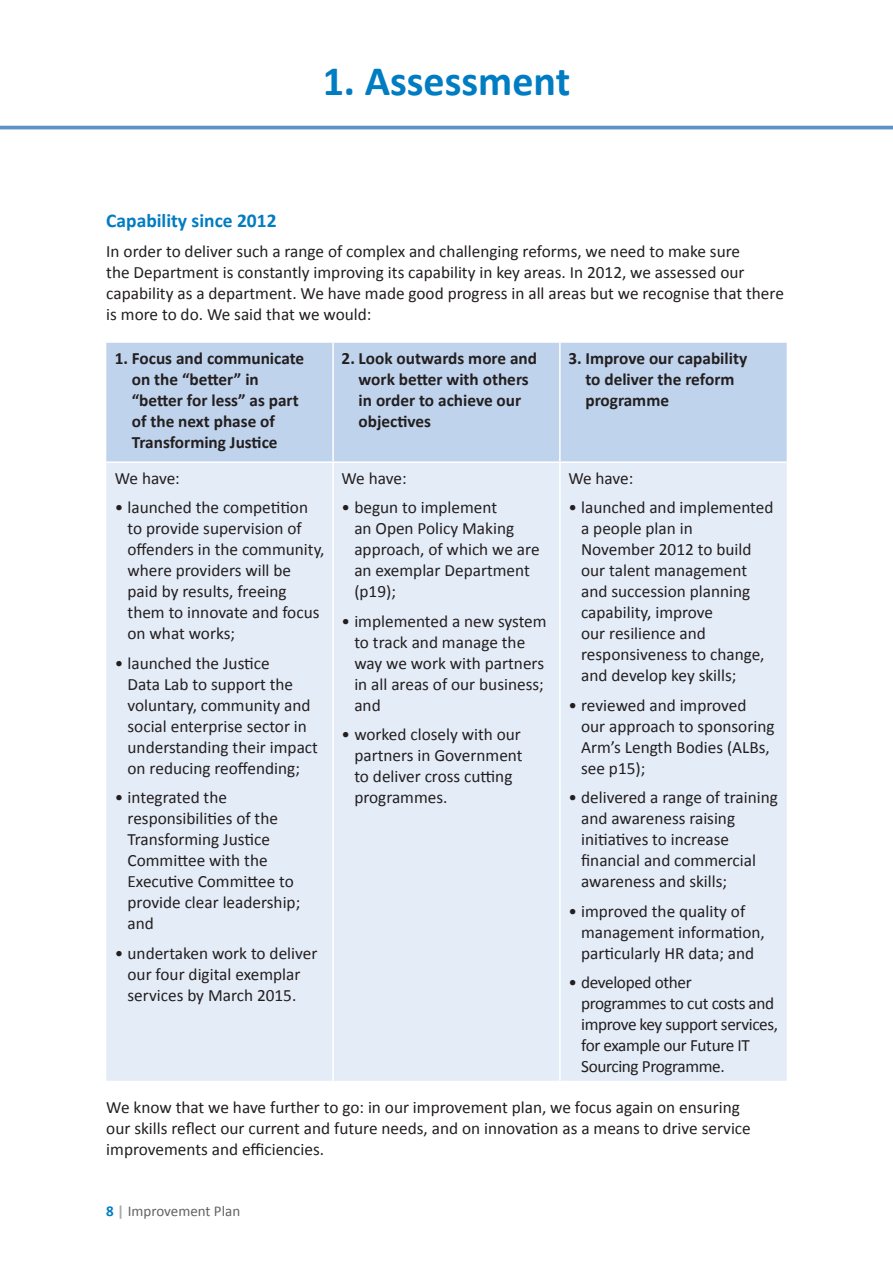
<style>
.page{position:relative;width:893px;height:1263px;background:#fff}
.page>*{position:absolute;margin:0;border:0;box-sizing:border-box;transform-origin:0 0}
.Heading_-_Section{font:700 42px "Calibri";color:#007cc2}
.Heading_-_Sub{font:700 19.5px "Calibri";color:#007cc2}
.Body_copy_-_numbered{font:17.25px/21px "Calibri";color:#231f20}
.Body_Copy{font:17.25px/21px "Calibri";color:#231f20}
.Body_Copy-2{font:700 17.25px/21px "Calibri";color:#231f20}
.Body_copy_-_numbered-2{font:17.25px/21px "Calibri";letter-spacing:-.02em;color:#231f20}
.t1{font:15px "Calibri";color:#636366}
.s1{font-weight:700;color:#007cc2}
.s2{font-weight:700;color:#a8a9ad}
</style>
<div class="page">
<hr style="left:0;top:126px;width:893px;height:3px;background:#5d93c8">
<div style="left:106px;top:343px;width:681px;height:118px;background:#c0d3ec"></div>
<div style="left:106px;top:463px;width:681px;height:618px;background:#e4ecf7"></div>
<hr style="left:332px;top:343px;width:2px;height:118px;background:#fff">
<hr style="left:559px;top:343px;width:2px;height:118px;background:#fff">
<hr style="left:332px;top:463px;width:2px;height:618px;background:#fff">
<hr style="left:559px;top:463px;width:2px;height:618px;background:#fff">
<p class="Heading_-_Section" style="left:323px;top:55px;width:249px">1. Assessment</p>
<p class="Heading_-_Sub" style="left:106px;top:209px;width:172px">Capability since 2012</p>
<p class="Body_Copy" style="left:106px;top:240px;width:679px">In order to deliver such a range of complex and challenging reforms, we need to make sure<br>the Department is constantly improving its capability in key areas. In 2012, we assessed our capability as a department. We have made good progress in all areas but we recognise that there is more to do. We said that we would:</p>
<p class="Body_Copy-2" style="left:132px;top:347px;width:174px;text-indent:-17px">1. Focus and communicate on the “better” in “better for less” as part of the next phase of<br>Transforming Justice</p>
<p class="Body_Copy-2" style="left:359px;top:347px;width:180px;text-indent:-17px">2. Look outwards more and work better with others in order to achieve our objectives</p>
<p class="Body_Copy-2" style="left:585px;top:347px;width:163px;text-indent:-17px">3. Improve our capability to deliver the reform programme</p>
<p class="Body_Copy" style="left:115px;top:467px;width:67px">We have:</p>
<p class="Body_copy_-_numbered" style="left:128px;top:496px;width:199px;text-indent:-13px">• launched the competition to provide supervision of offenders in the community, where providers will be paid by results, freeing them to innovate and focus on what works;</p>
<p class="Body_copy_-_numbered" style="left:128px;top:652px;width:192px;text-indent:-13px">• launched the Justice<br>Data Lab to support the voluntary, community and social enterprise sector in understanding their impact on reducing reoffending;</p>
<p class="Body_copy_-_numbered" style="left:128px;top:786px;width:174px;text-indent:-13px">• integrated the responsibilities of the<br>Transforming Justice<br>Committee with the<br>Executive Committee to provide clear leadership; and</p>
<p class="Body_copy_-_numbered" style="left:115px;top:942px;width:204px;text-align:center">• undertaken work to deliver our four digital exemplar services by March 2015.</p>
<p class="Body_Copy" style="left:568px;top:467px;width:67px">We have:</p>
<p class="Body_copy_-_numbered" style="left:581px;top:496px;width:194px;text-indent:-13px">• launched and implemented a people plan in<br>November 2012 to build our talent management and succession planning capability, improve<br>our resilience and responsiveness to change, and develop key skills;</p>
<p class="Body_copy_-_numbered" style="left:581px;top:694px;width:195px;text-indent:-13px">• reviewed and improved our approach to sponsoring<br>Arm’s Length Bodies (ALBs, see p15);</p>
<p class="Body_copy_-_numbered" style="left:581px;top:786px;width:198px;text-indent:-13px">• delivered a range of training and awareness raising initiatives to increase financial and commercial awareness and skills;</p>
<p class="Body_copy_-_numbered" style="left:581px;top:900px;width:185px;text-indent:-13px">• improved the quality of management information, particularly HR data; and</p>
<p class="Body_copy_-_numbered-2" style="left:581px;top:971px;width:198px;text-indent:-13px">• developed other programmes to cut costs and improve key support services, for example our Future IT<br>Sourcing Programme.</p>
<p class="Body_Copy" style="left:106px;top:1096px;width:646px">We know that we have further to go: in our improvement plan, we focus again on ensuring our skills reflect our current and future needs, and on innovation as a means to drive service improvements and efficiencies.</p>
<p class="Body_Copy" style="left:342px;top:467px;width:67px">We have:</p>
<p class="Body_copy_-_numbered" style="left:354px;top:496px;width:187px;text-indent:-13px">• begun to implement<br>an Open Policy Making approach, of which we are an exemplar Department (p19);</p>
<p class="Body_copy_-_numbered" style="left:354px;top:610px;width:194px;text-indent:-13px">• implemented a new system to track and manage the way we work with partners in all areas of our business; and</p>
<p class="Body_copy_-_numbered" style="left:354px;top:723px;width:170px;text-indent:-13px">• worked closely with our partners in Government to deliver cross cutting programmes.</p>
<p class="t1" style="left:106px;top:1202px;width:135px"><span class="s1">8</span> <span class="s2">|</span> Improvement Plan</p>
</div>
